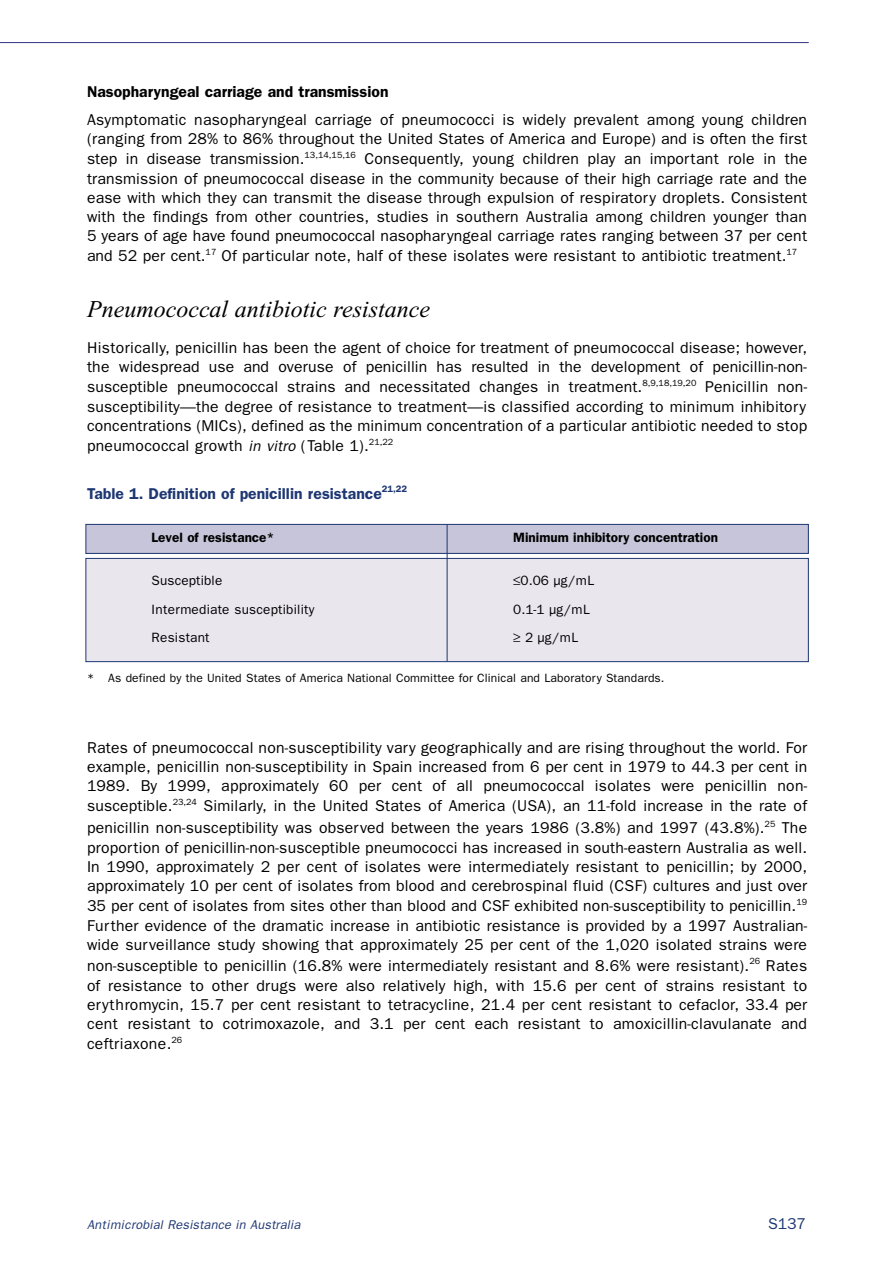
<style>
.page{position:relative;width:893px;height:1263px;background:#fff}
.page>*{position:absolute;margin:0;border:0;box-sizing:border-box;transform-origin:0 0}
.t1{font:italic 24px "Times";color:#000}
.t2{font:15.75px/18.9px "Franklin Gothic";letter-spacing:.015em;color:#000;text-align:justify}
.t3{font:600 15.75px "Franklin Gothic";color:#1e3773}
.t4{font:600 15.75px "Franklin Gothic";color:#000}
.t5{font:15.75px "Franklin Gothic";color:#1e3773}
.t6{font:13.5px "Franklin Gothic";letter-spacing:.015em;color:#000}
.t7{font:600 13.5px "Franklin Gothic";color:#000}
.t8{font:italic 12.75px "Franklin Gothic";letter-spacing:.015em;color:#1e3773}
.t9{font:12px "Franklin Gothic";letter-spacing:.015em;color:#000}
.s1{font-style:italic;font-size:15px}
</style>
<div class="page">
<hr style="left:0;top:42px;width:808px;height:1px;background:#323484">
<div style="left:86px;top:524px;width:722px;height:29px;background:#c7c5d9"></div>
<div style="left:85px;top:524px;width:723px;height:30px;border:1px solid #1e3773"></div>
<div style="left:86px;top:558px;width:722px;height:104px;background:#e9e6ee"></div>
<div style="left:85px;top:558px;width:723px;height:104px;border:1px solid #1e3773"></div>
<hr style="left:446px;top:524px;width:1px;height:138px;background:#1e3773">
<p class="t4" style="left:87px;top:87px;width:303px">Nasopharyngeal carriage and transmission</p>
<p class="t2" style="left:87px;top:111px;width:721px">Asymptomatic nasopharyngeal carriage of pneumococci is widely prevalent among young children (ranging from 28% to 86% throughout the United States of America and Europe) and is often the first</p>
<p class="t2" style="left:87px;top:150px;width:721px">step in disease transmission.<sup>13,14,15,16</sup> Consequently, young children play an important role in the transmission of pneumococcal disease in the community because of their high carriage rate and the ease with which they can transmit the disease through expulsion of respiratory droplets. Consistent with the findings from other countries, studies in southern Australia among children younger than 5 years of age have found pneumococcal nasopharyngeal carriage rates ranging between 37 per cent</p>
<p class="t2" style="left:87px;top:248px;width:711px">and 52 per cent.<sup>17</sup> Of particular note, half of these isolates were resistant to antibiotic treatment.<sup>17</sup></p>
<h1 class="t1" style="left:87px;top:300px;width:344px">Pneumococcal antibiotic resistance</h1>
<p class="t2" style="left:87px;top:339px;width:721px">Historically, penicillin has been the agent of choice for treatment of pneumococcal disease; however, the widespread use and overuse of penicillin has resulted in the development of penicillin-non-</p>
<p class="t2" style="left:87px;top:378px;width:721px;line-height:19.5px">susceptible pneumococcal strains and necessitated changes in treatment.<sup>8,9,18,19,20</sup> Penicillin non&shy;susceptibility—the degree of resistance to treatment—is classified according to minimum inhibitory concentrations (MICs), defined as the minimum concentration of a particular antibiotic needed to stop</p>
<p class="t2" style="left:87px;top:438px;width:308px">pneumococcal growth <span class="s1">in vitro</span> (Table 1).<sup>21,22</sup></p>
<p class="t3" style="left:87px;top:488px;width:322px">Table 1. Definition of penicillin resistance<sup>21,22</sup></p>
<p class="t7" style="left:151px;top:533px;width:125px">Level of resistance*</p>
<p class="t7" style="left:513px;top:533px;width:206px">Minimum inhibitory concentration</p>
<p class="t6" style="left:151px;top:575px;width:72px">Susceptible</p>
<p class="t6" style="left:513px;top:575px;width:82px">≤0.06 µg/mL</p>
<p class="t6" style="left:151px;top:604px;width:164px">Intermediate susceptibility</p>
<p class="t6" style="left:513px;top:604px;width:78px">0.1-1 µg/mL</p>
<p class="t6" style="left:151px;top:633px;width:60px">Resistant</p>
<p class="t6" style="left:513px;top:633px;width:67px">≥ 2 µg/mL</p>
<p class="t9" style="left:87px;top:674px;width:578px">* As defined by the United States of America National Committee for Clinical and Laboratory Standards.</p>
<p class="t2" style="left:87px;top:740px;width:721px">Rates of pneumococcal non-susceptibility vary geographically and are rising throughout the world. For example, penicillin non-susceptibility in Spain increased from 6 per cent in 1979 to 44.3 per cent in 1989. By 1999, approximately 60 per cent of all pneumococcal isolates were penicillin non-</p>
<p class="t2" style="left:87px;top:797px;width:721px;line-height:21.6px">susceptible.<sup>23,24</sup> Similarly, in the United States of America (USA), an 11-fold increase in the rate of penicillin non-susceptibility was observed between the years 1986 (3.8%) and 1997 (43.8%).<sup>25</sup> The</p>
<p class="t2" style="left:87px;top:840px;width:721px">proportion of penicillin-non-susceptible pneumococci has increased in south-eastern Australia as well.<br>In 1990, approximately 2 per cent of isolates were intermediately resistant to penicillin; by 2000, approximately 10 per cent of isolates from blood and cerebrospinal fluid (CSF) cultures and just over</p>
<p class="t2" style="left:87px;top:898px;width:721px;line-height:19.5px">35 per cent of isolates from sites other than blood and CSF exhibited non-susceptibility to penicillin.<sup>19<br></sup>Further evidence of the dramatic increase in antibiotic resistance is provided by a 1997 Australian&shy;wide surveillance study showing that approximately 25 per cent of the 1,020 isolated strains were</p>
<p class="t2" style="left:87px;top:957px;width:721px;line-height:19.4px">non-susceptible to penicillin (16.8% were intermediately resistant and 8.6% were resistant).<sup>26</sup> Rates of resistance to other drugs were also relatively high, with 15.6 per cent of strains resistant to erythromycin, 15.7 per cent resistant to tetracycline, 21.4 per cent resistant to cefaclor, 33.4 per cent resistant to cotrimoxazole, and 3.1 per cent each resistant to amoxicillin-clavulanate and</p>
<p class="t2" style="left:87px;top:1036px;width:97px">ceftriaxone.<sup>26</sup></p>
<p class="t8" style="left:87px;top:1221px;width:215px">Antimicrobial Resistance in Australia</p>
<p class="t5" style="left:768px;top:1218px;width:39px">S137</p>
</div>
